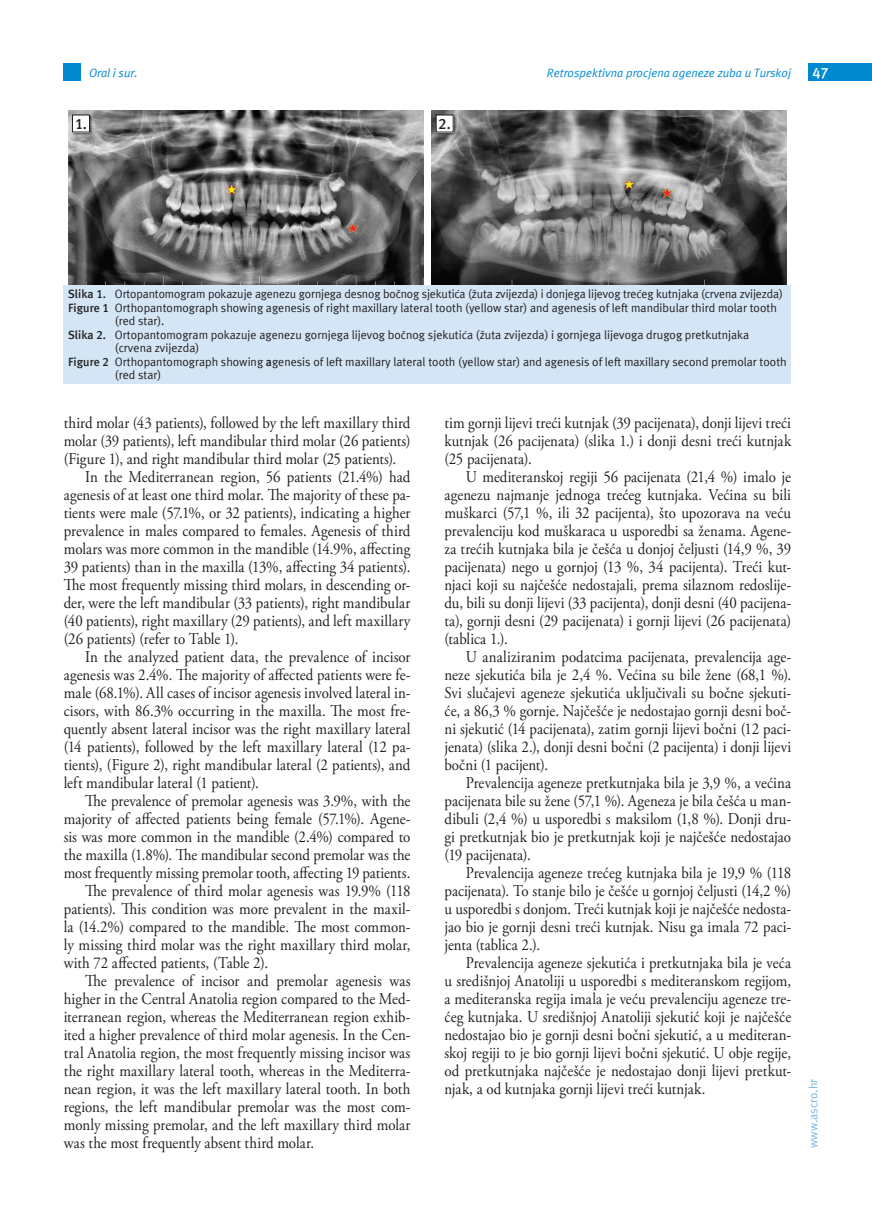
<style>
.page{position:relative;width:872px;height:1212px;background:#fff}
.page>*{position:absolute;margin:0;border:0;box-sizing:border-box;transform-origin:0 0}
.t1{font:16.5px/18px "Adobe Garamond Pro";letter-spacing:.005em;color:#231f20;text-align:justify;scale:.9 1}
.t2{font:700 15px "Meta ASC";color:#231f20}
.t3{font:700 15px "Meta ASC";color:#fff}
.t4{font:12px "Meta ASC";color:#231f20}
.t5{font:italic 12px "Meta ASC";color:#0089cf}
.t6{font:12px "Meta ASC";color:#77b6e4}
.s1{font-weight:700}
</style>
<div class="page">
<div style="left:64px;top:64px;width:17px;height:17px;background:#0089cf"></div>
<div style="left:808px;top:64px;width:64px;height:17px;background:#0089cf"></div>
<img style="left:432px;top:111px;width:355px;height:174px">
<img style="left:68px;top:111px;width:355px;height:174px">
<div style="left:64px;top:285px;width:727px;height:99px;background:#d4e6f6"></div>
<div style="left:72px;top:114px;width:21px;height:21px;background:#231f20;opacity:.75"></div>
<div style="left:72px;top:115px;width:17px;height:17px;background:#fff"></div>
<div style="left:72px;top:115px;width:18px;height:17px;border:1px solid #231f20"></div>
<div style="left:435px;top:114px;width:21px;height:21px;background:#231f20;opacity:.75"></div>
<div style="left:436px;top:115px;width:17px;height:17px;background:#fff"></div>
<p class="t5" style="left:89px;top:66px;width:50px">Oral i sur.</p>
<p class="t5" style="left:547px;top:66px;width:246px">Retrospektivna procjena ageneze zuba u Turskoj</p>
<p class="t3" style="left:812px;top:64px;width:18px">47</p>
<p class="t2" style="left:75px;top:115px;width:13px">1.</p>
<p class="t2" style="left:438px;top:115px;width:14px">2.</p>
<p class="t4" style="left:68px;top:287px;width:716px"><span class="s1">Slika 1.</span> Ortopantomogram pokazuje agenezu gornjega desnog bočnog sjekutića (žuta zvijezda) i donjega lijevog trećeg kutnjaka (crvena zvijezda)</p>
<p class="t4" style="left:68px;top:301px;width:710px"><span class="s1">Figure 1</span> Orthopantomograph showing agenesis of right maxillary lateral tooth (yellow star) and agenesis of left mandibular third molar tooth</p>
<p class="t4" style="left:115px;top:314px;width:51px">(red star).</p>
<p class="t4" style="left:68px;top:328px;width:682px"><span class="s1">Slika 2.</span> Ortopantomogram pokazuje agenezu gornjega lijevog bočnog sjekutića (žuta zvijezda) i gornjega lijevoga drugog pretkutnjaka</p>
<p class="t4" style="left:115px;top:341px;width:86px">(crvena zvijezda)</p>
<p class="t4" style="left:68px;top:355px;width:720px"><span class="s1">Figure 2</span> Orthopantomograph showing <span class="s1">a</span>genesis of left maxillary lateral tooth (yellow star) and agenesis of left maxillary second premolar tooth</p>
<p class="t4" style="left:115px;top:368px;width:48px">(red star)</p>
<p class="t1" style="left:64px;top:414px;width:387px">third molar (43 patients), followed by the left maxillary third</p>
<p class="t1" style="left:64px;top:432px;width:387px">molar (39 patients), left mandibular third molar (26 patients)</p>
<p class="t1" style="left:64px;top:450px;width:371px">(Figure 1), and right mandibular third molar (25 patients).</p>
<p class="t1" style="left:85px;top:468px;width:363px">In the Mediterranean region, 56 patients (21.4%) had</p>
<p class="t1" style="left:64px;top:486px;width:387px">agenesis of at least one third molar. The majority of these pa-</p>
<p class="t1" style="left:64px;top:504px;width:387px">tients were male (57.1%, or 32 patients), indicating a higher</p>
<p class="t1" style="left:64px;top:522px;width:386px">prevalence in males compared to females. Agenesis of third</p>
<p class="t1" style="left:64px;top:540px;width:387px">molars was more common in the mandible (14.9%, affecting</p>
<p class="t1" style="left:64px;top:558px;width:386px">39 patients) than in the maxilla (13%, affecting 34 patients).</p>
<p class="t1" style="left:64px;top:576px;width:387px">The most frequently missing third molars, in descending or-</p>
<p class="t1" style="left:64px;top:594px;width:387px">der, were the left mandibular (33 patients), right mandibular</p>
<p class="t1" style="left:64px;top:612px;width:387px">(40 patients), right maxillary (29 patients), and left maxillary</p>
<p class="t1" style="left:64px;top:630px;width:195px">(26 patients) (refer to Table 1).</p>
<p class="t1" style="left:85px;top:648px;width:363px">In the analyzed patient data, the prevalence of incisor</p>
<p class="t1" style="left:64px;top:666px;width:387px">agenesis was 2.4%. The majority of affected patients were fe-</p>
<p class="t1" style="left:64px;top:684px;width:387px">male (68.1%). All cases of incisor agenesis involved lateral in-</p>
<p class="t1" style="left:64px;top:702px;width:387px">cisors, with 86.3% occurring in the maxilla. The most fre-</p>
<p class="t1" style="left:64px;top:720px;width:387px">quently absent lateral incisor was the right maxillary lateral</p>
<p class="t1" style="left:64px;top:738px;width:387px">(14 patients), followed by the left maxillary lateral (12 pa-</p>
<p class="t1" style="left:64px;top:756px;width:387px">tients), (Figure 2), right mandibular lateral (2 patients), and</p>
<p class="t1" style="left:64px;top:774px;width:218px">left mandibular lateral (1 patient).</p>
<p class="t1" style="left:85px;top:792px;width:363px">The prevalence of premolar agenesis was 3.9%, with the</p>
<p class="t1" style="left:64px;top:810px;width:387px">majority of affected patients being female (57.1%). Agene-</p>
<p class="t1" style="left:64px;top:828px;width:386px">sis was more common in the mandible (2.4%) compared to</p>
<p class="t1" style="left:64px;top:846px;width:387px">the maxilla (1.8%). The mandibular second premolar was the</p>
<p class="t1" style="left:64px;top:864px;width:387px">most frequently missing premolar tooth, affecting 19 patients.</p>
<p class="t1" style="left:85px;top:882px;width:363px">The prevalence of third molar agenesis was 19.9% (118</p>
<p class="t1" style="left:64px;top:900px;width:387px">patients). This condition was more prevalent in the maxil-</p>
<p class="t1" style="left:64px;top:918px;width:387px">la (14.2%) compared to the mandible. The most common-</p>
<p class="t1" style="left:64px;top:936px;width:387px">ly missing third molar was the right maxillary third molar,</p>
<p class="t1" style="left:64px;top:954px;width:228px">with 72 affected patients, (Table 2).</p>
<p class="t1" style="left:85px;top:972px;width:363px">The prevalence of incisor and premolar agenesis was</p>
<p class="t1" style="left:64px;top:990px;width:387px">higher in the Central Anatolia region compared to the Med-</p>
<p class="t1" style="left:64px;top:1008px;width:387px">iterranean region, whereas the Mediterranean region exhib-</p>
<p class="t1" style="left:64px;top:1026px;width:387px">ited a higher prevalence of third molar agenesis. In the Cen-</p>
<p class="t1" style="left:64px;top:1044px;width:387px">tral Anatolia region, the most frequently missing incisor was</p>
<p class="t1" style="left:64px;top:1062px;width:387px">the right maxillary lateral tooth, whereas in the Mediterra-</p>
<p class="t1" style="left:64px;top:1080px;width:387px">nean region, it was the left maxillary lateral tooth. In both</p>
<p class="t1" style="left:64px;top:1098px;width:387px">regions, the left mandibular premolar was the most com-</p>
<p class="t1" style="left:64px;top:1116px;width:387px">monly missing premolar, and the left maxillary third molar</p>
<p class="t1" style="left:64px;top:1134px;width:280px">was the most frequently absent third molar.</p>
<p class="t1" style="left:444px;top:414px;width:387px">tim gornji lijevi treći kutnjak (39 pacijenata), donji lijevi treći kutnjak (26 pacijenata) (slika 1.) i donji desni treći kutnjak (25 pacijenata).</p>
<p class="t1" style="left:444px;top:468px;width:387px;text-indent:21px">U mediteranskoj regiji 56 pacijenata (21,4 %) imalo je agenezu najmanje jednoga trećeg kutnjaka. Većina su bili muškarci (57,1 %, ili 32 pacijenta), što upozorava na veću prevalenciju kod muškaraca u usporedbi sa ženama. Agene&shy;za trećih kutnjaka bila je češća u donjoj čeljusti (14,9 %, 39 pacijenata) nego u gornjoj (13 %, 34 pacijenta). Treći kut&shy;njaci koji su najčešće nedostajali, prema silaznom redoslije&shy;du, bili su donji lijevi (33 pacijenta), donji desni (40 pacijena&shy;ta), gornji desni (29 pacijenata) i gornji lijevi (26 pacijenata) (tablica 1.).</p>
<p class="t1" style="left:444px;top:648px;width:387px;text-indent:21px">U analiziranim podatcima pacijenata, prevalencija age&shy;neze sjekutića bila je 2,4 %. Većina su bile žene (68,1 %).<br>Svi slučajevi ageneze sjekutića uključivali su bočne sjekuti&shy;će, a 86,3 % gornje. Najčešće je nedostajao gornji desni boč&shy;ni sjekutić (14 pacijenata), zatim gornji lijevi bočni (12 paci&shy;jenata) (slika 2.), donji desni bočni (2 pacijenta) i donji lijevi bočni (1 pacijent).</p>
<p class="t1" style="left:444px;top:774px;width:387px;text-indent:21px">Prevalencija ageneze pretkutnjaka bila je 3,9 %, a većina pacijenata bile su žene (57,1 %). Ageneza je bila češća u man&shy;dibuli (2,4 %) u usporedbi s maksilom (1,8 %). Donji dru&shy;gi pretkutnjak bio je pretkutnjak koji je najčešće nedostajao (19 pacijenata).</p>
<p class="t1" style="left:444px;top:864px;width:387px;text-indent:21px">Prevalencija ageneze trećeg kutnjaka bila je 19,9 % (118 pacijenata). To stanje bilo je češće u gornjoj čeljusti (14,2 %) u usporedbi s donjom. Treći kutnjak koji je najčešće nedosta&shy;jao bio je gornji desni treći kutnjak. Nisu ga imala 72 paci&shy;jenta (tablica 2.).</p>
<p class="t1" style="left:444px;top:954px;width:387px;text-indent:21px">Prevalencija ageneze sjekutića i pretkutnjaka bila je veća u središnjoj Anatoliji u usporedbi s mediteranskom regijom, a mediteranska regija imala je veću prevalenciju ageneze tre&shy;ćeg kutnjaka. U središnjoj Anatoliji sjekutić koji je najčešće nedostajao bio je gornji desni bočni sjekutić, a u mediteran&shy;skoj regiji to je bio gornji lijevi bočni sjekutić. U obje regije, od pretkutnjaka najčešće je nedostajao donji lijevi pretkut&shy;njak, a od kutnjaka gornji lijevi treći kutnjak.</p>
<p class="t6" style="left:806px;top:1148px;width:71px;rotate:-90deg">www.ascro.hr</p>
</div>
